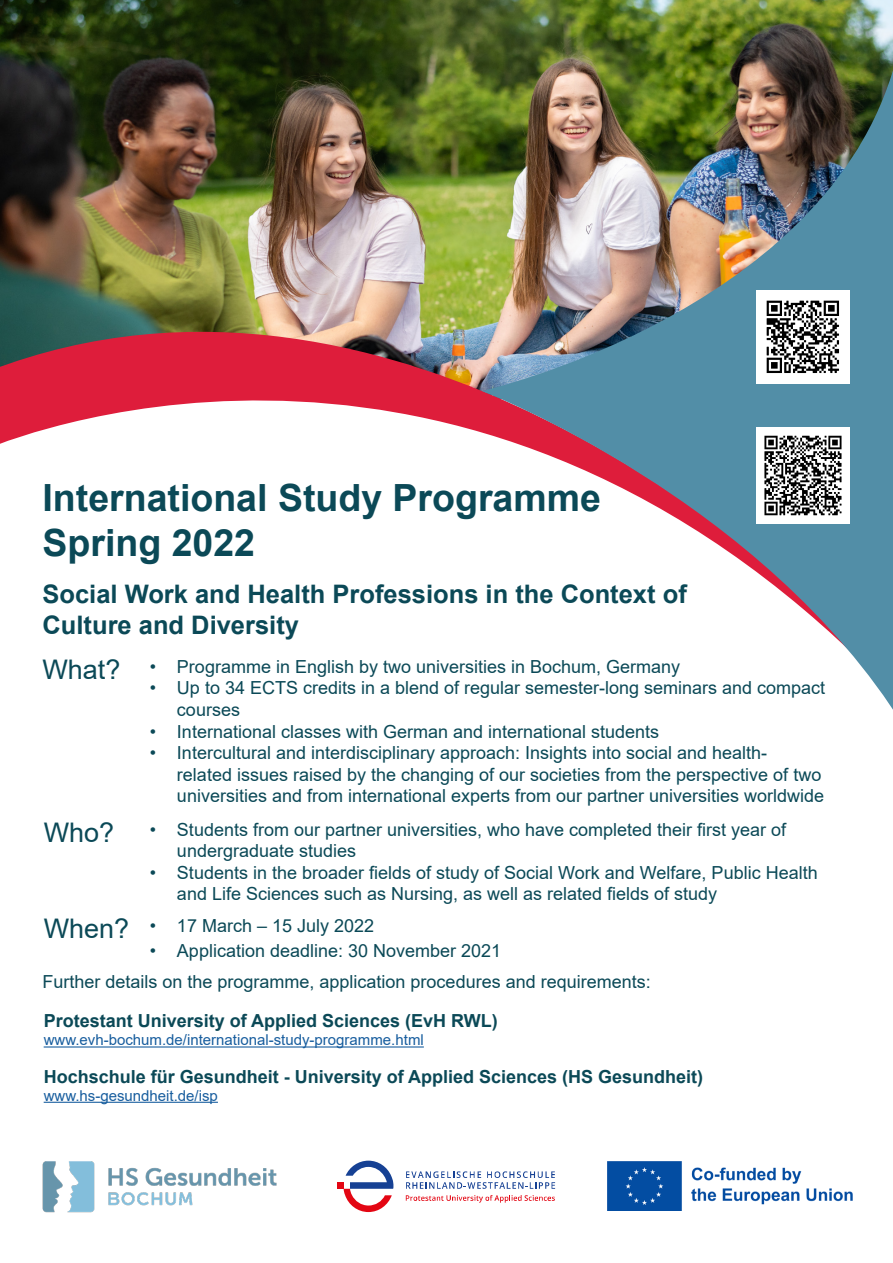
<style>
.page{position:relative;width:893px;height:1263px;background:#fff}
.page>*{position:absolute;margin:0;border:0;box-sizing:border-box;transform-origin:0 0}
.t1{font:700 37.5px/45px "Arial";color:#0b4957}
.t2{font:27px "Arial";color:#0b4957}
.t3{font:700 25.5px/30.6px "Arial";color:#0b4957}
.t4{font:18px/21.6px "Arial";color:#0b4957}
.t5{font:700 18px "Arial";color:#0b4957}
.t6{font:15px "Arial";color:#175d9e}
</style>
<div class="page">
<img style="left:0;top:0;width:482px;height:214px">
<div style="left:337px;top:1182px;width:7px;height:7px;background:#e30613"></div>
<svg style="left:344px;top:1161px;width:49px;height:51px"></svg>
<svg style="left:406px;top:1171px;width:149px;height:18px"></svg>
<svg style="left:406px;top:1195px;width:149px;height:8px"></svg>
<img style="left:42px;top:1161px;width:235px;height:52px">
<img style="left:0;top:214px;width:482px;height:230px">
<img style="left:482px;top:0;width:411px;height:710px">
<hr style="left:44px;top:1046px;width:380px;height:1px;background:#175d9e">
<hr style="left:44px;top:1102px;width:174px;height:1px;background:#175d9e">
<img style="left:607px;top:1161px;width:246px;height:50px">
<img style="left:757px;top:427px;width:92px;height:96px">
<img style="left:757px;top:290px;width:92px;height:94px">
<p class="t1" style="left:43px;top:475px;width:560px">International Study Programme<br>Spring 2022</p>
<p class="t3" style="left:43px;top:579px;width:646px">Social Work and Health Professions in the Context of<br>Culture and Diversity</p>
<p class="t2" style="left:42px;top:651px;width:80px">What?</p>
<p class="t4" style="left:150px;top:656px;width:532px">• Programme in English by two universities in Bochum, Germany</p>
<p class="t4" style="left:177px;top:677px;width:650px;text-indent:-27px">• Up to 34 ECTS credits in a blend of regular semester-long seminars and compact courses</p>
<p class="t4" style="left:150px;top:720px;width:511px">• International classes with German and international students</p>
<p class="t4" style="left:177px;top:742px;width:649px;text-indent:-27px">• Intercultural and interdisciplinary approach: Insights into social and health&shy;related issues raised by the changing of our societies from the perspective of two universities and from international experts from our partner universities worldwide</p>
<p class="t2" style="left:44px;top:814px;width:72px">Who?</p>
<p class="t2" style="left:44px;top:910px;width:87px">When?</p>
<p class="t4" style="left:177px;top:818px;width:611px;text-indent:-27px">• Students from our partner universities, who have completed their first year of undergraduate studies</p>
<p class="t4" style="left:177px;top:861px;width:642px;text-indent:-27px">• Students in the broader fields of study of Social Work and Welfare, Public Health and Life Sciences such as Nursing, as well as related fields of study</p>
<p class="t4" style="left:150px;top:914px;width:226px">• 17 March – 15 July 2022</p>
<p class="t4" style="left:150px;top:940px;width:353px">• Application deadline: 30 November 2021</p>
<p class="t4" style="left:42px;top:971px;width:610px">Further details on the programme, application procedures and requirements:</p>
<p class="t5" style="left:44px;top:1008px;width:456px">Protestant University of Applied Sciences (EvH RWL)</p>
<p class="t6" style="left:44px;top:1030px;width:382px">www.evh-bochum.de/international-study-programme.html</p>
<p class="t5" style="left:44px;top:1064px;width:661px">Hochschule für Gesundheit - University of Applied Sciences (HS Gesundheit)</p>
<p class="t6" style="left:44px;top:1085px;width:176px">www.hs-gesundheit.de/isp</p>
</div>
